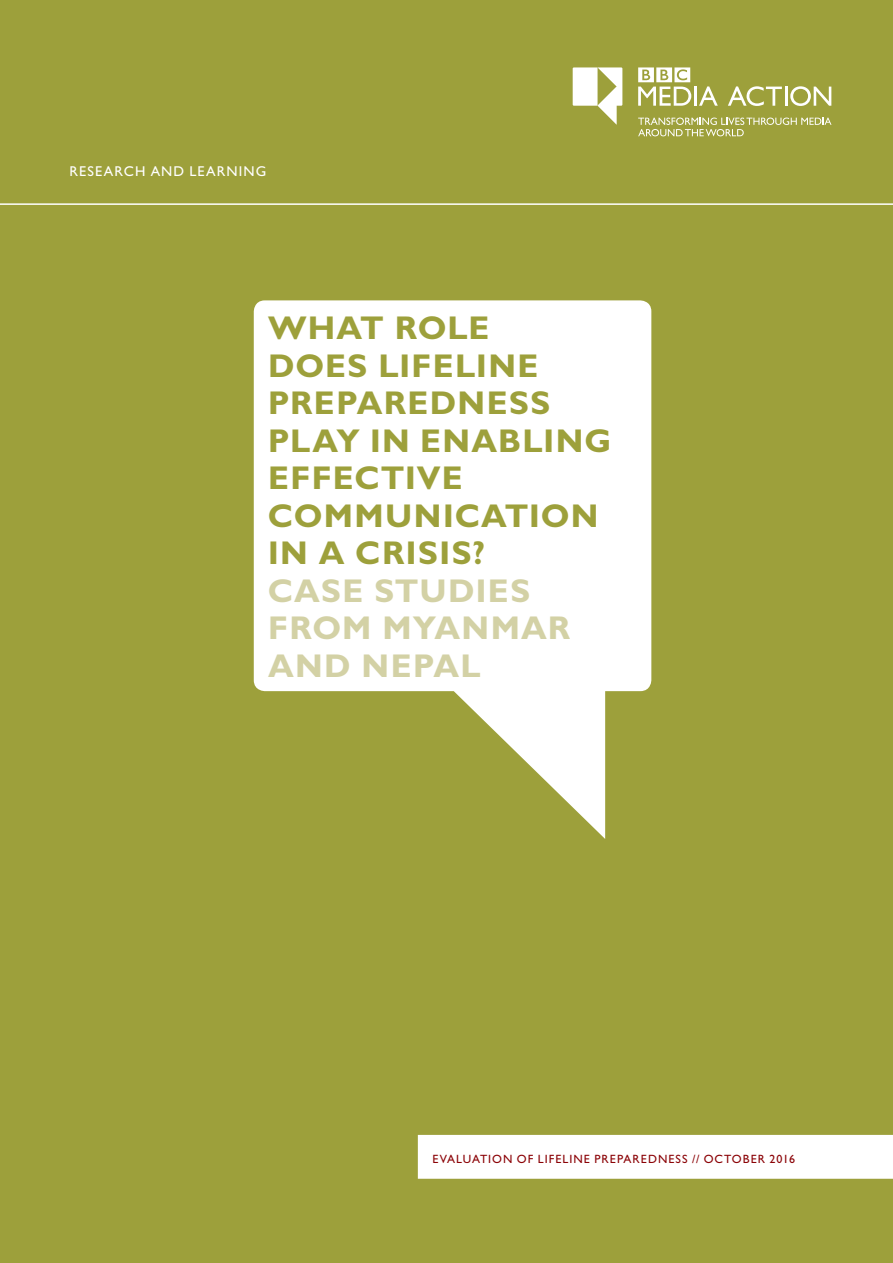
<style>
.page{position:relative;width:893px;height:1263px;background:#9da03b}
.page>*{position:absolute;margin:0;border:0;box-sizing:border-box;transform-origin:0 0}
.t1{font:700 33px/37.5px "Gill Sans MT Pro";letter-spacing:.04em;color:#9da03b}
.t2{font:700 33px/37.5px "Gill Sans MT Pro";letter-spacing:.035em;color:#d3d1a5}
.t3{font:500 14.25px "Gill Sans MT Pro";letter-spacing:.075em;color:#fff}
.t4{font:500 12px "Gill Sans MT Pro";letter-spacing:.08em;color:#8b0307}
</style>
<div class="page">
<div style="left:418px;top:1135px;width:475px;height:44px;background:#fff"></div>
<svg style="left:573px;top:67px;width:49px;height:58px"></svg>
<svg style="left:638px;top:118px;width:193px;height:18px"></svg>
<svg style="left:638px;top:67px;width:53px;height:39px"></svg>
<hr style="left:694px;top:87px;width:3px;height:19px;background:#fff">
<svg style="left:699px;top:86px;width:19px;height:20px"></svg>
<svg style="left:728px;top:86px;width:103px;height:20px"></svg>
<hr style="left:0;top:203px;width:893px;height:2px;background:#fff">
<svg style="left:254px;top:300px;width:397px;height:539px;fill:#fff"></svg>
<p class="t3" style="left:69px;top:162px;width:198px">RESEARCH AND LEARNING</p>
<p class="t1" style="left:268px;top:309px;width:345px">WHAT ROLE<br>DOES LIFELINE<br>PREPAREDNESS<br>PLAY IN ENABLING<br>EFFECTIVE<br>COMMUNICATION<br>IN A CRISIS?</p>
<p class="t2" style="left:268px;top:571px;width:304px">CASE STUDIES<br>FROM MYANMAR<br>AND NEPAL</p>
<p class="t4" style="left:432px;top:1151px;width:364px">EVALUATION OF LIFELINE PREPAREDNESS // OCTOBER 2016</p>
</div>
